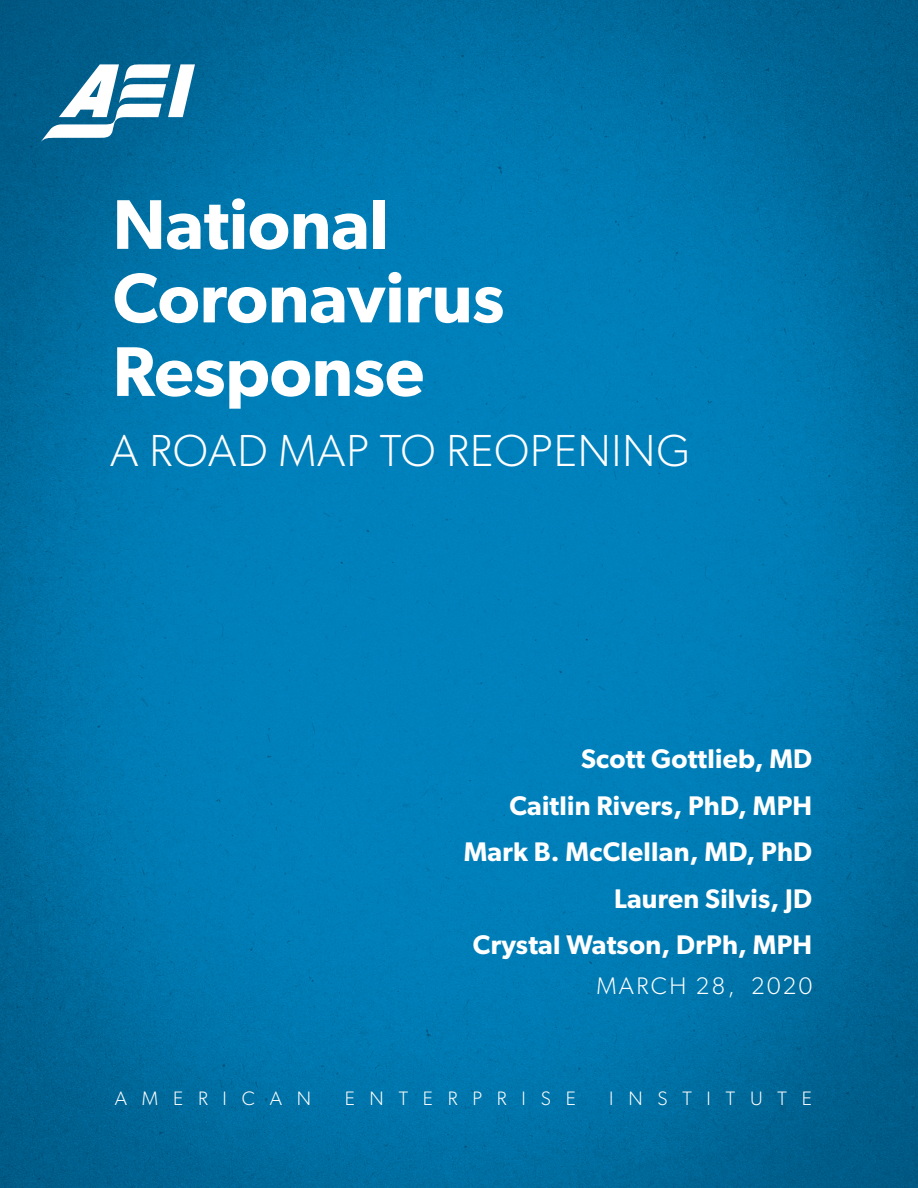
<style>
.page{position:relative;width:918px;height:1188px;background:#fff}
.page>*{position:absolute;margin:0;border:0;box-sizing:border-box;transform-origin:0 0}
.t1{font:600 70.5px/73.5px "Gibson";color:#fff}
.t2{font:300 45px "Gibson";letter-spacing:.02em;color:#fff}
.t3{font:600 27px/46.5px "Gibson";letter-spacing:.01em;color:#fff;text-align:right}
.t4{font:300 24px "Gibson";letter-spacing:.1em;color:#fff}
.t5{font:300 19.5px "Gibson";letter-spacing:.76em;color:#fff}
</style>
<div class="page">
<img style="left:0;top:0;width:918px;height:1188px">
<svg style="left:41px;top:64px;width:154px;height:78px"></svg>
<h1 class="t1" style="left:113px;top:186px;width:393px">National<br>Coronavirus<br>Response</h1>
<h2 class="t2" style="left:110px;top:424px;width:582px">A ROAD MAP TO REOPENING</h2>
<p class="t3" style="left:464px;top:735px;width:350px">Scott Gottlieb, MD<br>Caitlin Rivers, PhD, MPH<br>Mark B. McClellan, MD, PhD<br>Lauren Silvis, JD<br>Crystal Watson, DrPh, MPH</p>
<p class="t4" style="left:596px;top:971px;width:217px">MARCH 28, 2020</p>
<p class="t5" style="left:115px;top:1087px;width:198px">AMERICAN</p>
<p class="t5" style="left:345px;top:1087px;width:233px">ENTERPRISE</p>
<p class="t5" style="left:609px;top:1087px;width:204px">INSTITUTE</p>
</div>
